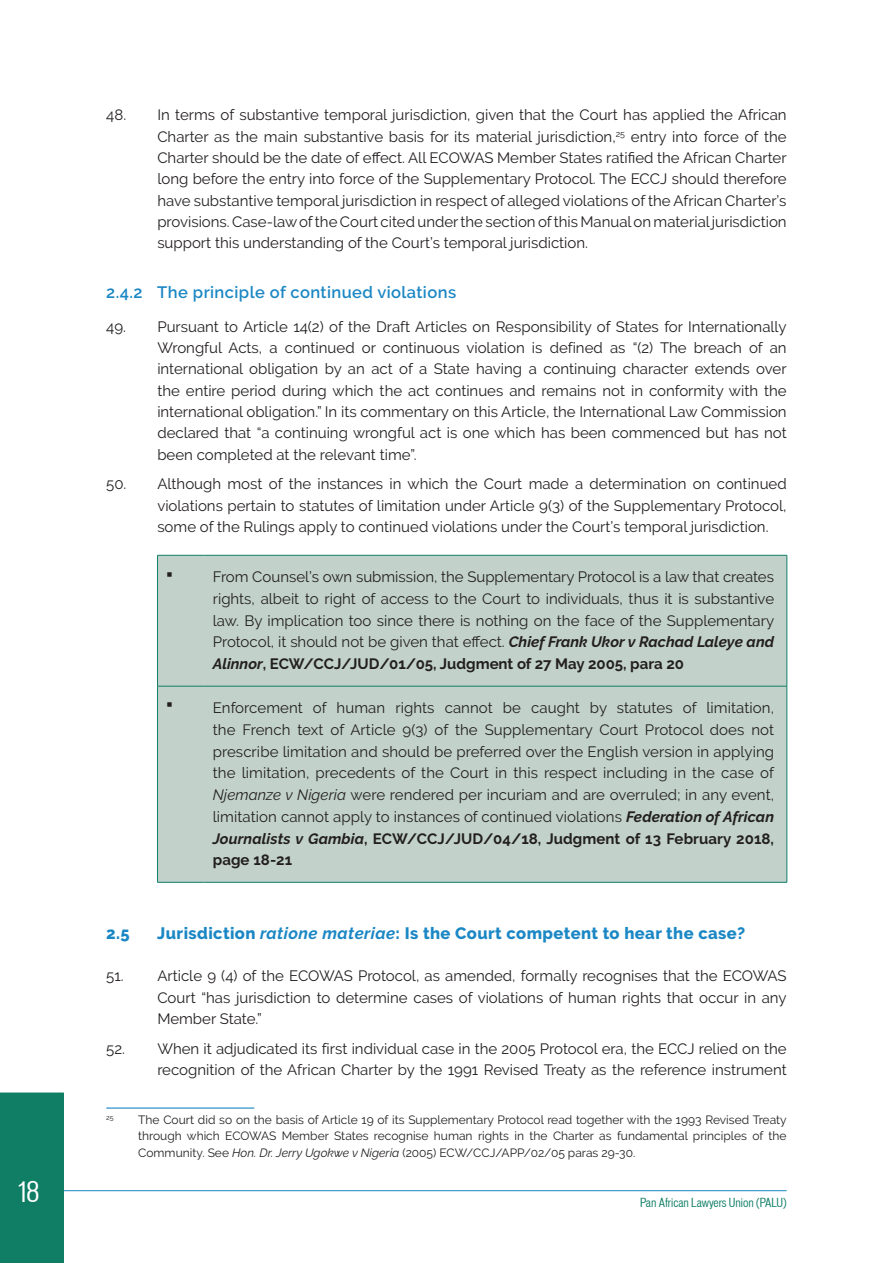
<style>
.page{position:relative;width:893px;height:1263px;background:#fff}
.page>*{position:absolute;margin:0;border:0;box-sizing:border-box;transform-origin:0 0}
.t1{font:condensed 27px "Vonnes";color:#fff}
.t2{font:800 16.5px "Raleway";letter-spacing:.025em;color:#1b87c4}
.t3{font:600 16.5px "Raleway";letter-spacing:.025em;color:#1b87c4}
.t4{font:15px/21.3px "Raleway";color:#231f20;text-align:justify}
.t5{font:15px "Wingdings";color:#231f20}
.t6{font:12px/16.2px "Raleway";color:#231f20;text-align:justify}
.t7{font:condensed 12px "Vonnes";color:#0f7e65}
.t8{font:7.05px "Raleway";color:#231f20}
.s1{font-weight:700;font-style:italic}
.s2{font-weight:700}
.s3{font-style:italic}
</style>
<div class="page">
<div style="left:0;top:1092px;width:64px;height:171px;background:#0f7e65"></div>
<hr style="left:64px;top:1190px;width:723px;height:1px;background:#1b87c4">
<div style="left:158px;top:556px;width:629px;height:326px;background:#c2d2cb"></div>
<hr style="left:157px;top:686px;width:47px;height:1px;background:#0f7e65">
<hr style="left:204px;top:686px;width:583px;height:1px;background:#0f7e65">
<hr style="left:157px;top:555px;width:47px;height:1px;background:#0f7e65">
<hr style="left:157px;top:555px;width:1px;height:131px;background:#0f7e65">
<hr style="left:204px;top:555px;width:583px;height:1px;background:#0f7e65">
<hr style="left:787px;top:555px;width:1px;height:131px;background:#0f7e65">
<hr style="left:157px;top:686px;width:1px;height:196px;background:#0f7e65">
<hr style="left:787px;top:686px;width:1px;height:196px;background:#0f7e65">
<hr style="left:157px;top:882px;width:47px;height:1px;background:#0f7e65">
<hr style="left:204px;top:882px;width:583px;height:1px;background:#0f7e65">
<hr style="left:106px;top:1107px;width:148px;height:1px;background:#1b87c4">
<h1 class="t1" style="left:19px;top:1176px;width:22px">18</h1>
<p class="t4" style="left:157px;top:104px;width:631px;text-indent:-51px">48. In terms of substantive temporal jurisdiction, given that the Court has applied the African Charter as the main substantive basis for its material jurisdiction,<sup>25</sup> entry into force of the Charter should be the date of effect. All ECOWAS Member States ratified the African Charter long before the entry into force of the Supplementary Protocol. The ECCJ should therefore have substantive temporal jurisdiction in respect of alleged violations of the African Charter’s provisions. Case-law of the Court cited under the section of this Manual on material jurisdiction support this understanding of the Court’s temporal jurisdiction.</p>
<p class="t3" style="left:106px;top:282px;width:351px">2.4.2 The principle of continued violations</p>
<p class="t4" style="left:157px;top:316px;width:631px;text-indent:-51px">49. Pursuant to Article 14(2) of the Draft Articles on Responsibility of States for Internationally Wrongful Acts, a continued or continuous violation is defined as “(2) The breach of an international obligation by an act of a State having a continuing character extends over the entire period during which the act continues and remains not in conformity with the international obligation.” In its commentary on this Article, the International Law Commission declared that “a continuing wrongful act is one which has been commenced but has not been completed at the relevant time”.</p>
<p class="t4" style="left:157px;top:473px;width:631px;text-indent:-51px">50. Although most of the instances in which the Court made a determination on continued violations pertain to statutes of limitation under Article 9(3) of the Supplementary Protocol, some of the Rulings apply to continued violations under the Court’s temporal jurisdiction.</p>
<p class="t5" style="left:166px;top:566px;width:8px">▪</p>
<p class="t4" style="left:213px;top:566px;width:563px;line-height:21.8px">From Counsel’s own submission, the Supplementary Protocol is a law that creates rights, albeit to right of access to the Court to individuals, thus it is substantive law. By implication too since there is nothing on the face of the Supplementary Protocol, it should not be given that effect. <span class="s1">Chief Frank Ukor v Rachad Laleye and Alinnor</span><span class="s2">, ECW/CCJ/JUD/01/05, Judgment of 27 May 2005, para 20</span></p>
<p class="t5" style="left:166px;top:697px;width:8px">▪</p>
<p class="t4" style="left:213px;top:697px;width:563px;line-height:21.8px">Enforcement of human rights cannot be caught by statutes of limitation, the French text of Article 9(3) of the Supplementary Court Protocol does not prescribe limitation and should be preferred over the English version in applying the limitation, precedents of the Court in this respect including in the case of <span class="s3">Njemanze v Nigeria</span> were rendered per incuriam and are overruled; in any event, limitation cannot apply to instances of continued violations <span class="s1">Federation of African Journalists v Gambia</span><span class="s2">, ECW/CCJ/JUD/04/18, Judgment of 13 February 2018, page 18-21</span></p>
<p class="t2" style="left:106px;top:924px;width:25px">2.5</p>
<p class="t2" style="left:157px;top:924px;width:589px">Jurisdiction <span class="s1">ratione materiae</span>: Is the Court competent to hear the case?</p>
<p class="t4" style="left:157px;top:965px;width:631px;text-indent:-51px">51. Article 9 (4) of the ECOWAS Protocol, as amended, formally recognises that the ECOWAS Court “has jurisdiction to determine cases of violations of human rights that occur in any Member State.”</p>
<p class="t4" style="left:106px;top:1038px;width:682px;text-align:right">52. When it adjudicated its first individual case in the 2005 Protocol era, the ECCJ relied on the recognition of the African Charter by the 1991 Revised Treaty as the reference instrument</p>
<p class="t8" style="left:106px;top:1114px;width:9px">25</p>
<p class="t6" style="left:138px;top:1112px;width:650px">The Court did so on the basis of Article 19 of its Supplementary Protocol read together with the 1993 Revised Treaty through which ECOWAS Member States recognise human rights in the Charter as fundamental principles of the Community. See <span class="s3">Hon. Dr. Jerry Ugokwe v Nigeria</span> (2005) ECW/CCJ/APP/02/05 paras 29-30.</p>
<p class="t7" style="left:640px;top:1196px;width:148px">Pan African Lawyers Union (PALU)</p>
</div>
